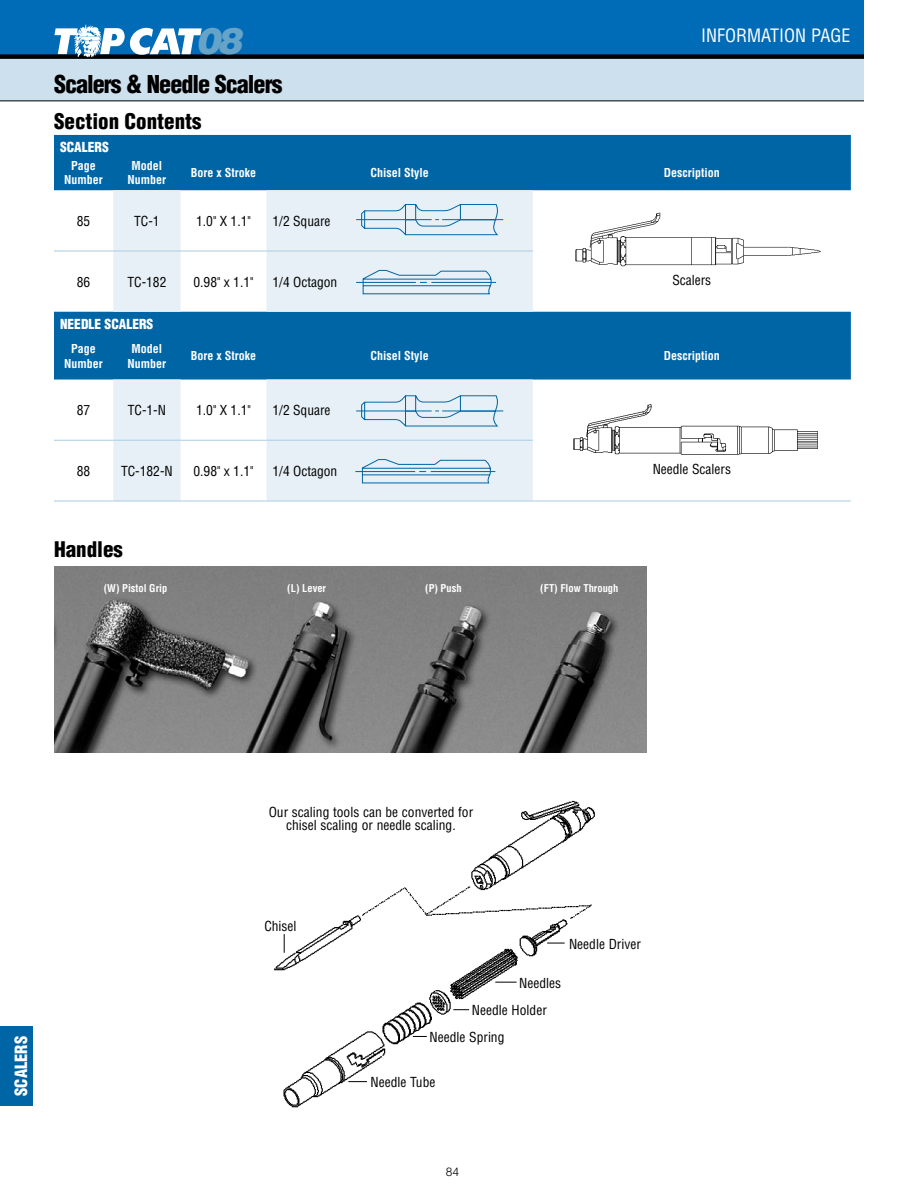
<style>
.page{position:relative;width:918px;height:1188px;background:#fff}
.page>*{position:absolute;margin:0;border:0;box-sizing:border-box;transform-origin:0 0}
.t1{font:italic 900 36.75px "Helvetica";color:#66a3c8}
.t2{font:900 condensed 24px "Helvetica";letter-spacing:-.04em;color:#000}
.t3{font:900 condensed 21px "Helvetica";color:#000}
.t4{font:condensed 18px "Helvetica";color:#fff}
.t5{font:900 condensed 16.5px "Helvetica";color:#fff}
.t6{font:condensed 13.5px/13.5px "Helvetica";color:#000;text-align:center}
.t7{font:900 condensed 13.5px "Helvetica";color:#fff}
.t8{font:700 condensed 12px/14.4px "Helvetica";color:#fff;text-align:center}
.t9{font:300 12px "Helvetica";color:#000}
.t10{font:700 condensed 10.5px "Helvetica";color:#fff}
</style>
<div class="page">
<div style="left:0;top:56px;width:864px;height:45px;background:#cce0ed"></div>
<div style="left:0;top:0;width:864px;height:56px;background:#006bb6"></div>
<div style="left:0;top:54px;width:864px;height:5px;background:#000"></div>
<svg style="left:54px;top:24px;width:148px;height:35px"></svg>
<hr style="left:0;top:100px;width:864px;height:1px;background:#000">
<hr style="left:917px;top:56px;width:1px;height:45px;background:#cce0ed">
<hr style="left:917px;top:0;width:1px;height:56px;background:#006bb6">
<svg style="left:54px;top:135px;width:797px;height:245px;fill:#0065a4"></svg>
<svg style="left:113px;top:190px;width:420px;height:310px;fill:#e6f0f6"></svg>
<hr style="left:54px;top:250px;width:59px;height:2px;background:#b3d1e4">
<hr style="left:113px;top:250px;width:68px;height:2px;background:#b3d1e4">
<hr style="left:181px;top:250px;width:86px;height:2px;background:#b3d1e4">
<hr style="left:54px;top:440px;width:59px;height:1px;background:#b3d1e4">
<hr style="left:113px;top:440px;width:68px;height:1px;background:#b3d1e4">
<hr style="left:54px;top:500px;width:59px;height:2px;background:#b3d1e4">
<hr style="left:113px;top:500px;width:68px;height:2px;background:#b3d1e4">
<hr style="left:181px;top:440px;width:86px;height:1px;background:#b3d1e4">
<hr style="left:181px;top:500px;width:86px;height:2px;background:#b3d1e4">
<hr style="left:533px;top:500px;width:318px;height:2px;background:#b3d1e4">
<hr style="left:267px;top:250px;width:266px;height:2px;background:#b3d1e4">
<hr style="left:267px;top:440px;width:266px;height:1px;background:#b3d1e4">
<hr style="left:267px;top:500px;width:266px;height:2px;background:#b3d1e4">
<img style="left:54px;top:567px;width:592px;height:186px">
<hr style="left:432px;top:261px;width:65px;height:1px;background:#0065a4">
<hr style="left:357px;top:261px;width:59px;height:1px;background:#0065a4">
<hr style="left:431px;top:282px;width:65px;height:1px;background:#0065a4">
<hr style="left:356px;top:282px;width:60px;height:1px;background:#0065a4">
<svg style="left:362px;top:261px;width:130px;height:33px;background:#c4dbe9"></svg>
<hr style="left:356px;top:219px;width:76px;height:1px;background:#0065a4">
<svg style="left:361px;top:204px;width:138px;height:31px;background:#c9deeb"></svg>
<hr style="left:442px;top:219px;width:61px;height:1px;background:#0065a4">
<hr style="left:356px;top:411px;width:76px;height:1px;background:#0065a4">
<svg style="left:361px;top:395px;width:138px;height:31px;background:#cadfec"></svg>
<hr style="left:442px;top:411px;width:61px;height:1px;background:#0065a4">
<hr style="left:431px;top:451px;width:65px;height:1px;background:#0065a4">
<hr style="left:356px;top:451px;width:60px;height:1px;background:#0065a4">
<hr style="left:431px;top:471px;width:64px;height:1px;background:#0065a4">
<hr style="left:355px;top:471px;width:60px;height:1px;background:#0065a4">
<svg style="left:362px;top:451px;width:129px;height:32px;background:#c3dbe9"></svg>
<img style="left:574px;top:212px;width:246px;height:56px">
<img style="left:573px;top:404px;width:245px;height:51px">
<img style="left:274px;top:800px;width:321px;height:308px">
<svg style="left:284px;top:934px;width:1px;height:19px"></svg>
<svg style="left:547px;top:943px;width:18px;height:1px"></svg>
<svg style="left:495px;top:982px;width:22px;height:1px"></svg>
<svg style="left:453px;top:1009px;width:16px;height:1px"></svg>
<svg style="left:413px;top:1036px;width:14px;height:1px"></svg>
<svg style="left:348px;top:1081px;width:19px;height:1px"></svg>
<div style="left:0;top:1026px;width:33px;height:80px;background:#0065a4"></div>
<p class="t1" style="left:196px;top:17px;width:48px">08</p>
<p class="t2" style="left:54px;top:69px;width:230px">Scalers &amp; Needle Scalers</p>
<p class="t3" style="left:54px;top:108px;width:149px">Section Contents</p>
<p class="t4" style="left:701px;top:24px;width:151px">INFORMATION PAGE</p>
<p class="t7" style="left:60px;top:139px;width:50px">SCALERS</p>
<p class="t8" style="left:64px;top:158px;width:40px">Page<br>Number</p>
<p class="t8" style="left:128px;top:158px;width:40px">Model<br>Number</p>
<p class="t8" style="left:191px;top:165px;width:67px">Bore x Stroke</p>
<p class="t8" style="left:370px;top:165px;width:60px">Chisel Style</p>
<p class="t8" style="left:664px;top:165px;width:57px">Description</p>
<p class="t6" style="left:77px;top:214px;width:15px">85</p>
<p class="t6" style="left:134px;top:214px;width:27px">TC-1</p>
<p class="t6" style="left:196px;top:214px;width:56px">1.0" X 1.1"</p>
<p class="t6" style="left:273px;top:214px;width:60px">1/2 Square</p>
<p class="t6" style="left:77px;top:275px;width:15px">86</p>
<p class="t6" style="left:127px;top:275px;width:41px">TC-182</p>
<p class="t6" style="left:194px;top:275px;width:61px">0.98" x 1.1"</p>
<p class="t6" style="left:273px;top:275px;width:66px">1/4 Octagon</p>
<p class="t6" style="left:672px;top:273px;width:40px">Scalers</p>
<p class="t7" style="left:60px;top:316px;width:95px">NEEDLE SCALERS</p>
<p class="t8" style="left:64px;top:342px;width:40px">Page<br>Number</p>
<p class="t8" style="left:128px;top:342px;width:40px">Model<br>Number</p>
<p class="t8" style="left:191px;top:349px;width:67px">Bore x Stroke</p>
<p class="t8" style="left:370px;top:349px;width:60px">Chisel Style</p>
<p class="t8" style="left:664px;top:349px;width:57px">Description</p>
<p class="t6" style="left:77px;top:403px;width:15px">87</p>
<p class="t6" style="left:128px;top:403px;width:40px">TC-1-N</p>
<p class="t6" style="left:196px;top:403px;width:56px">1.0" X 1.1"</p>
<p class="t6" style="left:273px;top:403px;width:60px">1/2 Square</p>
<p class="t6" style="left:77px;top:464px;width:15px">88</p>
<p class="t6" style="left:121px;top:464px;width:53px">TC-182-N</p>
<p class="t6" style="left:194px;top:464px;width:61px">0.98" x 1.1"</p>
<p class="t6" style="left:273px;top:464px;width:66px">1/4 Octagon</p>
<p class="t6" style="left:653px;top:462px;width:80px">Needle Scalers</p>
<p class="t3" style="left:54px;top:536px;width:70px">Handles</p>
<p class="t10" style="left:104px;top:582px;width:65px">(W) Pistol Grip</p>
<p class="t10" style="left:287px;top:582px;width:40px">(L) Lever</p>
<p class="t10" style="left:425px;top:582px;width:38px">(P) Push</p>
<p class="t10" style="left:540px;top:582px;width:80px">(FT) Flow Through</p>
<p class="t5" style="left:11px;top:1096px;width:61px;rotate:-90deg">SCALERS</p>
<p class="t6" style="left:269px;top:805px;width:206px">Our scaling tools can be converted for chisel scaling or needle scaling.</p>
<p class="t6" style="left:264px;top:919px;width:34px">Chisel</p>
<p class="t6" style="left:569px;top:937px;width:73px">Needle Driver</p>
<p class="t6" style="left:519px;top:976px;width:43px">Needles</p>
<p class="t6" style="left:472px;top:1003px;width:76px">Needle Holder</p>
<p class="t6" style="left:430px;top:1030px;width:76px">Needle Spring</p>
<p class="t6" style="left:371px;top:1075px;width:66px">Needle Tube</p>
<p class="t9" style="left:446px;top:1164px;width:15px">84</p>
</div>
